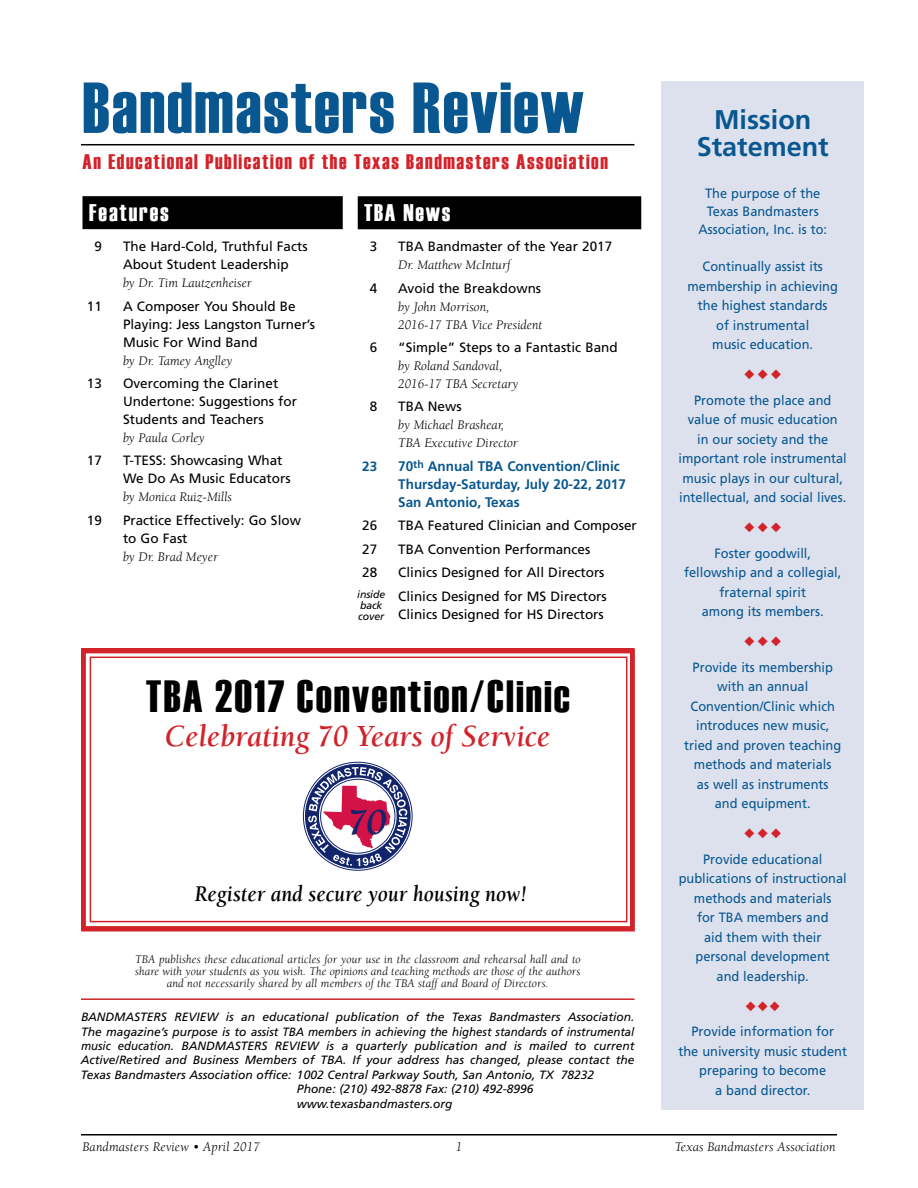
<style>
.page{position:relative;width:918px;height:1188px;background:#fff}
.page>*{position:absolute;margin:0;border:0;box-sizing:border-box;transform-origin:0 0}
.t1{font:72px "Haettenschweiler";letter-spacing:.025em;color:#085790}
.t2{font:45px "Haettenschweiler";letter-spacing:.05em;color:#000}
.t3{font:italic 700 37.5px "Berkeley";color:#12246b}
.t4{font:italic 700 31.5px "Berkeley";color:#d2232a;scale:.95 1}
.t5{font:700 27px/27px "Frutiger";color:#085790;text-align:center}
.t6{font:24px "Haettenschweiler";letter-spacing:.08em;color:#fff}
.t7{font:italic 700 23.1px "Berkeley";color:#000;scale:.91 1}
.t8{font:21px "Haettenschweiler";letter-spacing:.08em;color:#d2232a}
.t9{font:700 13.95px/18px "Frutiger";color:#085790}
.t10{font:13.5px/19.5px "Frutiger";color:#085790;text-align:center;scale:.95 1}
.t11{font:13.5px/18px "Frutiger";color:#000}
.t12{font:italic 13.5px/18px "Berkeley";color:#000}
.t13{font:700 13.5px "Frutiger";color:#085790}
.t14{font:italic 12px/14.4px "Frutiger";color:#000;text-align:justify}
.t15{font:italic 12px/12px "Berkeley";letter-spacing:.01em;color:#000;text-align:center}
.t16{font:italic 10.5px/11.2px "Frutiger";letter-spacing:-.01em;color:#000}
.s1{font-family:"Berkeley";font-style:italic}
.s2{font-family:"Frutiger";font-style:normal}
.s3{color:#d2232a}
</style>
<div class="page">
<hr style="left:81px;top:1134px;width:756px;height:2px;background:#000">
<hr style="left:81px;top:998px;width:553px;height:2px;background:#d2232a">
<div style="left:82px;top:196px;width:261px;height:33px;background:#000"></div>
<div style="left:358px;top:196px;width:283px;height:33px;background:#000"></div>
<div style="left:662px;top:81px;width:202px;height:1028px;background:#dde1ed"></div>
<hr style="left:81px;top:144px;width:553px;height:1px;background:#000">
<svg style="left:303px;top:762px;width:110px;height:109px"></svg>
<div style="left:352px;top:812px;width:26px;height:16px;background:#d31245"></div>
<div style="left:81px;top:649px;width:554px;height:283px;border:4px solid #d2232a"></div>
<div style="left:90px;top:657px;width:537px;height:265px;border:2px solid #d2232a"></div>
<p class="t1" style="left:82px;top:67px;width:503px">Bandmasters Review</p>
<p class="t8" style="left:82px;top:150px;width:527px">An Educational Publication of the Texas Bandmasters Association</p>
<p class="t6" style="left:89px;top:199px;width:81px">Features</p>
<p class="t11" style="left:94px;top:237px;width:9px">9</p>
<p class="t11" style="left:123px;top:237px;width:186px">The Hard-Cold, Truthful Facts<br>About Student Leadership<br><span class="s1">by Dr. Tim Lautzenheiser</span></p>
<p class="t11" style="left:87px;top:297px;width:17px">11</p>
<p class="t11" style="left:123px;top:297px;width:194px">A Composer You Should Be<br>Playing: Jess Langston Turner’s<br>Music For Wind Band<br><span class="s1">by Dr. Tamey Anglley</span></p>
<p class="t11" style="left:87px;top:374px;width:17px">13</p>
<p class="t11" style="left:123px;top:374px;width:176px">Overcoming the Clarinet<br>Undertone: Suggestions for<br>Students and Teachers<br><span class="s1">by Paula Corley</span></p>
<p class="t11" style="left:87px;top:452px;width:17px">17</p>
<p class="t11" style="left:123px;top:452px;width:169px">T-TESS: Showcasing What<br>We Do As Music Educators <span class="s1">by Monica Ruiz-Mills</span></p>
<p class="t11" style="left:87px;top:511px;width:17px">19</p>
<p class="t11" style="left:123px;top:511px;width:179px">Practice Effectively: Go Slow to Go Fast<br><span class="s1">by Dr. Brad Meyer</span></p>
<p class="t6" style="left:364px;top:199px;width:88px">TBA News</p>
<p class="t11" style="left:370px;top:238px;width:9px">3</p>
<p class="t11" style="left:398px;top:238px;width:215px">TBA Bandmaster of the Year 2017<br><span class="s1">Dr. Matthew McInturf</span></p>
<p class="t11" style="left:370px;top:279px;width:9px">4</p>
<p class="t12" style="left:398px;top:280px;width:146px"><span class="s2">Avoid the Breakdowns </span>by John Morrison,<br>2016-17 TBA Vice President</p>
<p class="t11" style="left:370px;top:338px;width:9px">6</p>
<p class="t12" style="left:398px;top:339px;width:221px"><span class="s2">“Simple” Steps to a Fantastic Band </span>by Roland Sandoval,<br>2016-17 TBA Secretary</p>
<p class="t11" style="left:370px;top:398px;width:9px">8</p>
<p class="t12" style="left:398px;top:399px;width:121px"><span class="s2">TBA News<br></span>by Michael Brashear,<br>TBA Executive Director</p>
<p class="t13" style="left:362px;top:458px;width:17px">23</p>
<p class="t9" style="left:398px;top:457px;width:229px">70<sup>th</sup> Annual TBA Convention/Clinic<br>Thursday-Saturday, July 20-22, 2017<br>San Antonio, Texas</p>
<p class="t11" style="left:362px;top:517px;width:17px">26</p>
<p class="t11" style="left:398px;top:517px;width:240px">TBA Featured Clinician and Composer</p>
<p class="t11" style="left:362px;top:540px;width:17px">27</p>
<p class="t11" style="left:398px;top:540px;width:194px">TBA Convention Performances</p>
<p class="t11" style="left:362px;top:563px;width:17px">28</p>
<p class="t11" style="left:398px;top:561px;width:210px;line-height:23.4px">Clinics Designed for All Directors<br>Clinics Designed for MS Directors</p>
<p class="t11" style="left:398px;top:605px;width:207px">Clinics Designed for HS Directors</p>
<p class="t16" style="left:357px;top:589px;width:30px">inside back cover</p>
<p class="t2" style="left:146px;top:670px;width:426px">TBA 2017 Convention/Clinic</p>
<p class="t4" style="left:165px;top:720px;width:407px">Celebrating 70 Years of Service</p>
<p class="t3" style="left:348px;top:802px;width:41px">70</p>
<p class="t7" style="left:195px;top:882px;width:367px">Register and secure your housing now!</p>
<p class="t15" style="left:135px;top:954px;width:447px">TBA publishes these educational articles for your use in the classroom and rehearsal hall and to share with your students as you wish. The opinions and teaching methods are those of the authors and not necessarily shared by all members of the TBA staff and Board of Directors.</p>
<p class="t14" style="left:81px;top:1010px;width:555px">BANDMASTERS REVIEW is an educational publication of the Texas Bandmasters Association.<br>The magazine’s purpose is to assist TBA members in achieving the highest standards of instrumental music education. bandmaster</p>
<p class="t14" style="left:262px;top:1039px;width:22px">S review</p>
<p class="t14" style="left:326px;top:1039px;width:310px">is a quarterly publication and is mailed to current</p>
<p class="t14" style="left:81px;top:1053px;width:555px">Active/Retired and Business Members of TBA. If your address has changed, please contact the</p>
<p class="t14" style="left:81px;top:1067px;width:515px">Texas Bandmasters Association office: 1002 Central Parkway South, San Antonio, TX 78232</p>
<p class="t14" style="left:297px;top:1082px;width:238px">Phone: (210) 492-8878 Fax: (210) 492-8996</p>
<p class="t14" style="left:297px;top:1096px;width:157px">www.texasbandmasters.org</p>
<p class="t5" style="left:697px;top:106px;width:134px">Mission<br>Statement</p>
<p class="t10" style="left:698px;top:184px;width:137px;line-height:18px">The purpose of the<br>Texas Bandmasters<br>Association, Inc. is to:</p>
<p class="t10" style="left:688px;top:257px;width:160px">Continually assist its membership in achieving the highest standards<br>of instrumental<br>music education.</p>
<p class="t10" style="left:694px;top:362px;width:146px;line-height:25.5px"><span class="s3">◆◆◆<br></span>Promote the place and</p>
<p class="t10" style="left:679px;top:410px;width:179px">value of music education<br>in our society and the important role instrumental music plays in our cultural, intellectual, and social lives.</p>
<p class="t10" style="left:714px;top:515px;width:103px;line-height:25.5px"><span class="s3">◆◆◆<br></span>Foster goodwill,</p>
<p class="t10" style="left:684px;top:563px;width:167px">fellowship and a collegial, fraternal spirit<br>among its members.</p>
<p class="t10" style="left:693px;top:629px;width:149px;line-height:25.5px"><span class="s3">◆◆◆<br></span>Provide its membership</p>
<p class="t10" style="left:684px;top:677px;width:167px">with an annual<br>Convention/Clinic which introduces new music, tried and proven teaching methods and materials<br>as well as instruments and equipment.</p>
<p class="t10" style="left:703px;top:821px;width:127px;line-height:25.5px"><span class="s3">◆◆◆<br></span>Provide educational</p>
<p class="t10" style="left:679px;top:869px;width:179px">publications of instructional methods and materials<br>for TBA members and<br>aid them with their personal development<br>and leadership.</p>
<p class="t10" style="left:691px;top:993px;width:152px;line-height:25.5px"><span class="s3">◆◆◆<br></span>Provide information for</p>
<p class="t10" style="left:678px;top:1041px;width:179px">the university music student preparing to become<br>a band director.</p>
<p class="t12" style="left:83px;top:1138px;width:179px">Bandmasters Review • April 2017</p>
<p class="t12" style="left:456px;top:1138px;width:8px">1</p>
<p class="t12" style="left:675px;top:1138px;width:162px">Texas Bandmasters Association</p>
</div>
